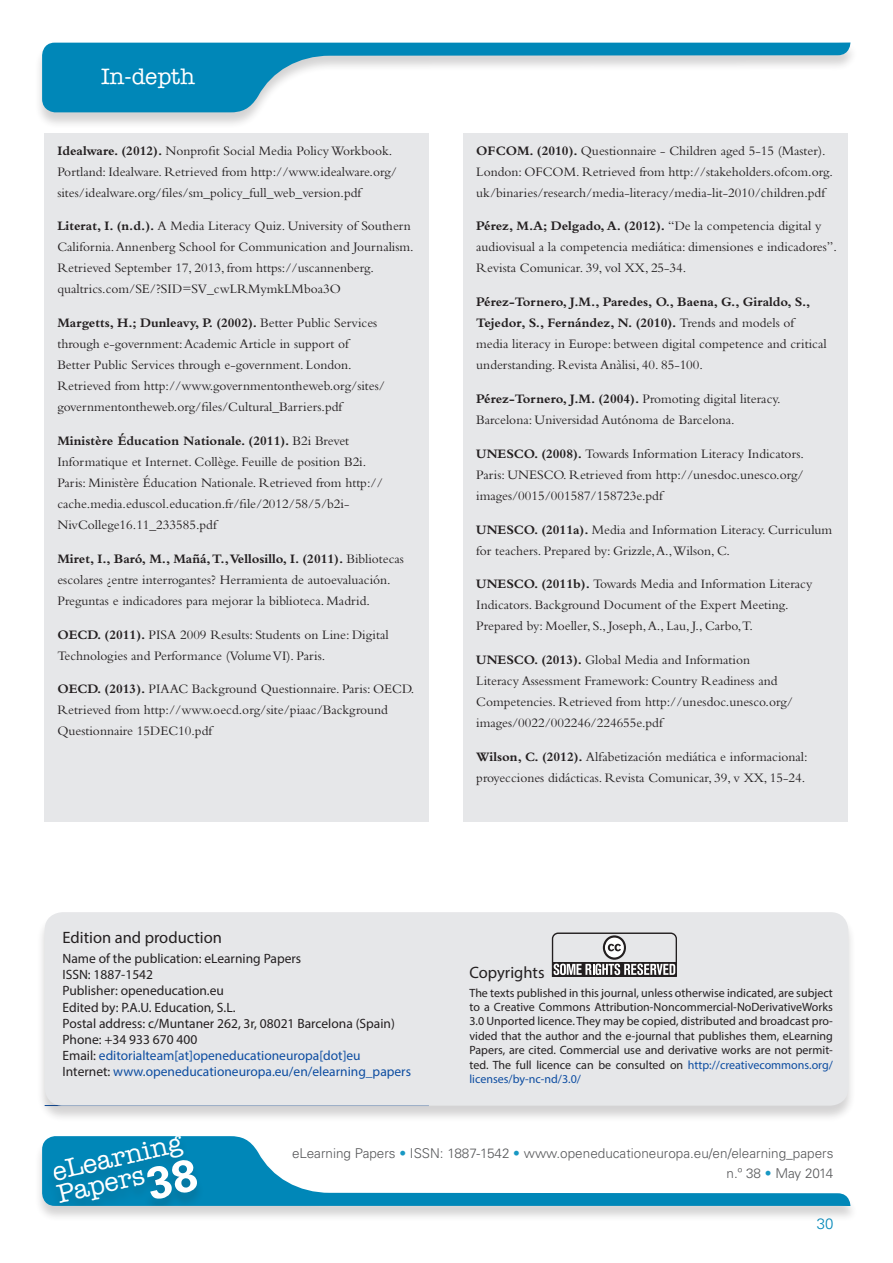
<style>
.page{position:relative;width:893px;height:1263px;background:#fff}
.page>*{position:absolute;margin:0;border:0;box-sizing:border-box;transform-origin:0 0}
.t1{font:500 26.25px/23.1px "American Typewriter Std";color:#fff}
.t2{font:500 22.5px "American Typewriter Std";color:#fff}
.DATOS{font:16.5px "Myriad Pro";color:#231f20}
.t3{font:300 15px "Univers LT Std";color:#0087b8}
.REF_biblio{font:13.5px/21px "Bembo Std";color:#231f20}
.DATOS-2{font:13.5px "Myriad Pro";color:#231f20}
.DATOS-3{font:13.5px "Myriad Pro";color:#0d4da1}
.t4{font:300 13.5px/20.4px "Univers LT Std";color:#57585a;text-align:right}
.t5{font:12px/14.4px "Myriad Pro";color:#231f20;text-align:justify}
.s1{font-weight:700}
.s2{color:#231f20}
.s3{color:#0d4da1}
.s4{font-family:"Univers LT Std";font-weight:700;font-size:45px}
.s5{color:#1898c3}
</style>
<div class="page">
<div style="left:34px;top:43px;width:824px;height:86px;background:#231f20;opacity:.2"></div>
<svg style="left:42px;top:43px;width:808px;height:69px"></svg>
<div style="left:34px;top:1136px;width:824px;height:86px;background:#231f20;opacity:.2"></div>
<svg style="left:42px;top:1136px;width:808px;height:70px"></svg>
<div style="left:46px;top:1136px;width:159px;height:70px;background:#0183b2"></div>
<div style="left:36px;top:912px;width:821px;height:210px;background:#231f20;opacity:.2"></div>
<div style="left:45px;top:912px;width:803px;height:194px;background:#e6e7e9;border-radius:18px"></div>
<svg style="left:552px;top:932px;width:125px;height:45px"></svg>
<div style="left:45px;top:133px;width:384px;height:688px;background:#e6e7e9"></div>
<div style="left:463px;top:133px;width:385px;height:688px;background:#e6e7e9"></div>
<h2 class="t2" style="left:101px;top:64px;width:96px">In-depth</h2>
<p class="REF_biblio" style="left:57px;top:140px;width:341px"><span class="s1">Idealware. (2012).</span> Nonprofit Social Media Policy Workbook.<br>Portland: Idealware. Retrieved from http://www.idealware.org/ sites/idealware.org/files/sm_policy_full_web_version.pdf</p>
<p class="REF_biblio" style="left:57px;top:215px;width:358px"><span class="s1">Literat, I. (n.d.).</span> A Media Literacy Quiz. University of Southern California. Annenberg School for Communication and Journalism.<br>Retrieved September 17, 2013, from https://uscannenberg. qualtrics.com/SE/?SID=SV_cwLRMymkLMboa3O</p>
<p class="REF_biblio" style="left:57px;top:312px;width:329px"><span class="s1">Margetts, H.; Dunleavy, P. (2002).</span> Better Public Services through e-government: Academic Article in support of Better Public Services through e-government. London.<br>Retrieved from http://www.governmentontheweb.org/sites/ governmentontheweb.org/files/Cultural_Barriers.pdf</p>
<p class="REF_biblio" style="left:57px;top:430px;width:327px"><span class="s1">Ministère Éducation Nationale. (2011).</span> B2i Brevet Informatique et Internet. Collège. Feuille de position B2i.<br>Paris: Ministère Éducation Nationale. Retrieved from http:// cache.media.eduscol.education.fr/file/2012/58/5/b2i-NivCollege16.11_233585.pdf</p>
<p class="REF_biblio" style="left:57px;top:548px;width:348px"><span class="s1">Miret, I., Baró, M., Mañá, T., Vellosillo, I. (2011).</span> Bibliotecas escolares ¿entre interrogantes? Herramienta de autoevaluación.<br>Preguntas e indicadores para mejorar la biblioteca. Madrid.</p>
<p class="REF_biblio" style="left:57px;top:624px;width:333px"><span class="s1">OECD. (2011).</span> PISA 2009 Results: Students on Line: Digital<br>Technologies and Performance (Volume VI). Paris.</p>
<p class="REF_biblio" style="left:57px;top:678px;width:359px"><span class="s1">OECD. (2013).</span> PIAAC Background Questionnaire. Paris: OECD.<br>Retrieved from http://www.oecd.org/site/piaac/Background<br>Questionnaire 15DEC10.pdf</p>
<p class="REF_biblio" style="left:476px;top:140px;width:358px"><span class="s1">OFCOM. (2010).</span> Questionnaire - Children aged 5-15 (Master).<br>London: OFCOM. Retrieved from http://stakeholders.ofcom.org. uk/binaries/research/media-literacy/media-lit-2010/children.pdf</p>
<p class="REF_biblio" style="left:476px;top:215px;width:362px"><span class="s1">Pérez, M.A; Delgado, A. (2012).</span> “De la competencia digital y audiovisual a la competencia mediática: dimensiones e indicadores”.<br>Revista Comunicar. 39, vol XX, 25-34.</p>
<p class="REF_biblio" style="left:476px;top:291px;width:352px"><span class="s1">Pérez-Tornero, J.M., Paredes, O., Baena, G., Giraldo, S., Tejedor, S., Fernández, N. (2010).</span> Trends and models of media literacy in Europe: between digital competence and critical understanding. Revista Anàlisi, 40. 85-100.</p>
<p class="REF_biblio" style="left:476px;top:388px;width:306px"><span class="s1">Pérez-Tornero, J.M. (2004).</span> Promoting digital literacy.<br>Barcelona: Universidad Autónoma de Barcelona.</p>
<p class="REF_biblio" style="left:476px;top:443px;width:329px;text-align:justify"><span class="s1">UNESCO. (2008).</span> Towards Information Literacy Indicators.<br>Paris: UNESCO. Retrieved from http://unesdoc.unesco.org/ images/0015/001587/158723e.pdf</p>
<p class="REF_biblio" style="left:476px;top:519px;width:358px"><span class="s1">UNESCO. (2011a).</span> Media and Information Literacy. Curriculum for teachers. Prepared by: Grizzle, A.,Wilson, C.</p>
<p class="REF_biblio" style="left:476px;top:573px;width:338px"><span class="s1">UNESCO. (2011b).</span> Towards Media and Information Literacy<br>Indicators. Background Document of the Expert Meeting.<br>Prepared by: Moeller, S., Joseph, A., Lau, J., Carbo,T.</p>
<p class="REF_biblio" style="left:476px;top:649px;width:318px"><span class="s1">UNESCO. (2013).</span> Global Media and Information Literacy Assessment Framework: Country Readiness and Competencies. Retrieved from http://unesdoc.unesco.org/ images/0022/002246/224655e.pdf</p>
<p class="REF_biblio" style="left:476px;top:746px;width:333px"><span class="s1">Wilson, C. (2012).</span> Alfabetización mediática e informacional: proyecciones didácticas. Revista Comunicar, 39, v XX, 15-24.</p>
<p class="DATOS" style="left:62px;top:927px;width:161px">Edition and production</p>
<p class="DATOS-2" style="left:62px;top:950px;width:240px">Name of the publication: eLearning Papers</p>
<p class="DATOS-2" style="left:62px;top:966px;width:92px">ISSN: 1887-1542</p>
<p class="DATOS-2" style="left:62px;top:982px;width:163px">Publisher: openeducation.eu</p>
<p class="DATOS-2" style="left:62px;top:999px;width:175px">Edited by: P.A.U. Education, S.L.</p>
<p class="DATOS-2" style="left:62px;top:1015px;width:334px">Postal address: c/Muntaner 262, 3r, 08021 Barcelona (Spain)</p>
<p class="DATOS-2" style="left:62px;top:1031px;width:136px">Phone: +34 933 670 400</p>
<p class="DATOS-3" style="left:62px;top:1047px;width:300px"><span class="s2">Email:</span> editorialteam[at]openeducationeuropa[dot]eu</p>
<p class="DATOS-3" style="left:62px;top:1063px;width:350px"><span class="s2">Internet:</span> www.openeducationeuropa.eu/en/elearning_papers</p>
<p class="DATOS" style="left:469px;top:962px;width:77px">Copyrights</p>
<p class="t5" style="left:469px;top:985px;width:365px">The texts published in this journal, unless otherwise indicated, are subject to a Creative Commons Attribution-Noncommercial-NoDerivativeWorks 3.0 Unported licence. They may be copied, distributed and broadcast pro&shy;vided that the author and the e-journal that publishes them, eLearning Papers, are cited. Commercial use and derivative works are not permit&shy;ted. The full licence can be consulted on <span class="s3">http://creativecommons.org/ licenses/by-nc-nd/3.0/</span></p>
<h1 class="t1" style="left:50px;top:1161px;width:141px;rotate:-13deg">eLearning<br>Papers<span class="s4">38</span></h1>
<p class="t4" style="left:292px;top:1143px;width:543px">eLearning Papers <span class="s5">•</span> ISSN: 1887-1542 <span class="s5">•</span> www.openeducationeuropa.eu/en/elearning_papers n.º 38 <span class="s5">•</span> May 2014</p>
<p class="t3" style="left:817px;top:1215px;width:18px">30</p>
</div>
